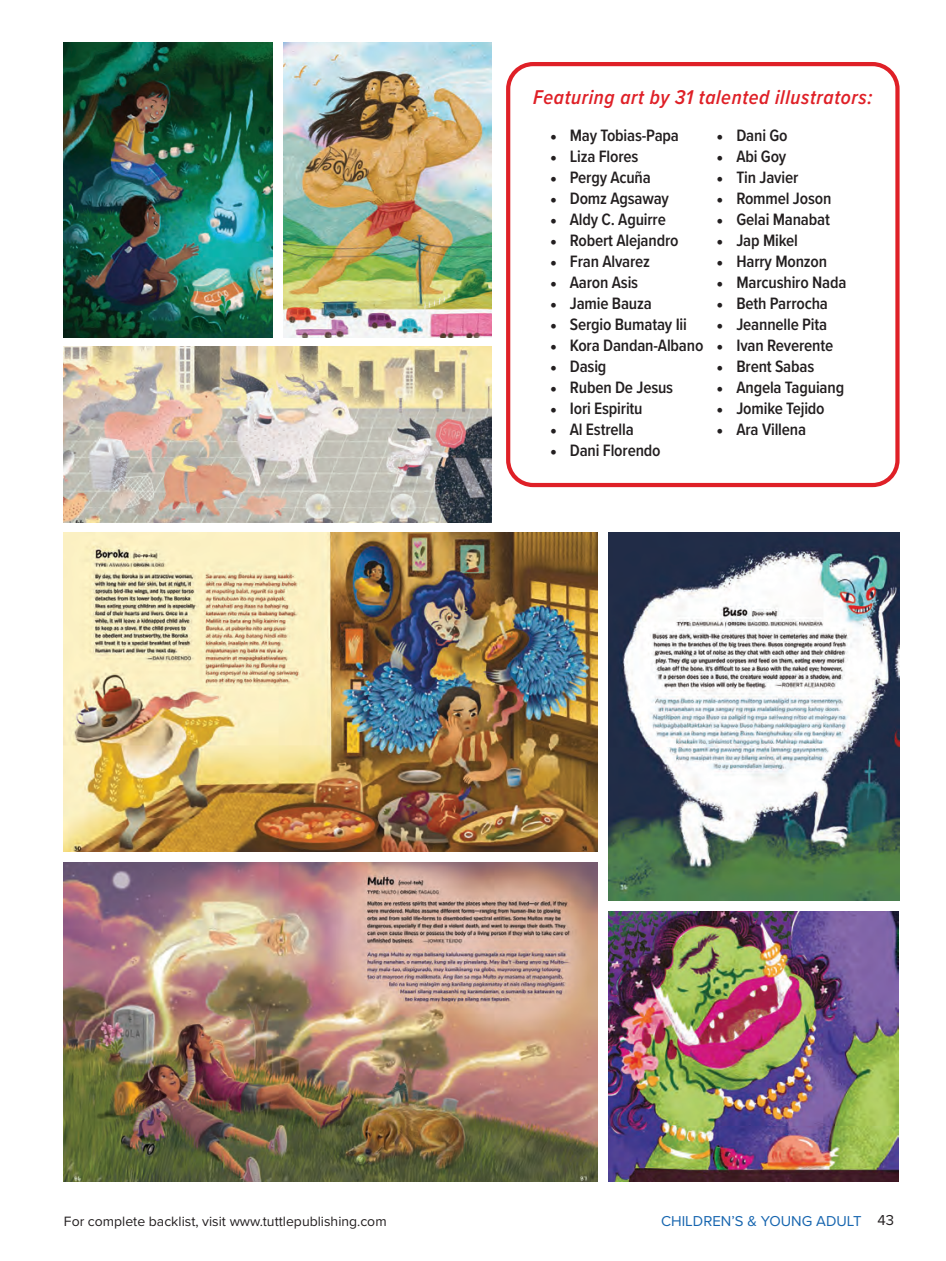
<style>
.page{position:relative;width:946px;height:1261px;background:#fff}
.page>*{position:absolute;margin:0;border:0;box-sizing:border-box;transform-origin:0 0}
.t1{font:italic 600 20.65px "Proxima Nova Cond";letter-spacing:.03em;color:#df2027}
.t2{font:600 17.15px "Proxima Nova Cond";letter-spacing:-.01em;color:#231f20}
.t3{font:14.88px "Proxima Nova";color:#1665af}
.t4{font:14px "Proxima Nova";color:#231f20}
.s1{font-family:"Minion Pro";font-weight:700}
.s2{color:#231f20}
</style>
<div class="page">
<div style="left:506px;top:62px;width:393px;height:425px;border:4px solid #df2027;border-radius:25px"></div>
<img style="left:64px;top:862px;width:533px;height:319px">
<img style="left:64px;top:532px;width:533px;height:319px">
<img style="left:608px;top:532px;width:291px;height:368px">
<img style="left:608px;top:911px;width:290px;height:270px">
<img style="left:64px;top:42px;width:208px;height:296px">
<img style="left:283px;top:42px;width:208px;height:296px">
<img style="left:64px;top:347px;width:427px;height:175px">
<p class="t1" style="left:533px;top:90px;width:340px">Featuring art by 31 talented illustrators:</p>
<p class="t2" style="left:550px;top:129px;width:130px"><span class="s1">•</span> May Tobias-Papa</p>
<p class="t2" style="left:550px;top:150px;width:90px"><span class="s1">•</span> Liza Flores</p>
<p class="t2" style="left:550px;top:171px;width:102px"><span class="s1">•</span> Pergy Acuña</p>
<p class="t2" style="left:550px;top:192px;width:120px"><span class="s1">•</span> Domz Agsaway</p>
<p class="t2" style="left:550px;top:213px;width:117px"><span class="s1">•</span> Aldy C. Aguirre</p>
<p class="t2" style="left:550px;top:234px;width:130px"><span class="s1">•</span> Robert Alejandro</p>
<p class="t2" style="left:550px;top:255px;width:102px"><span class="s1">•</span> Fran Alvarez</p>
<p class="t2" style="left:550px;top:276px;width:90px"><span class="s1">•</span> Aaron Asis</p>
<p class="t2" style="left:550px;top:297px;width:103px"><span class="s1">•</span> Jamie Bauza</p>
<p class="t2" style="left:550px;top:318px;width:138px"><span class="s1">•</span> Sergio Bumatay Iii</p>
<p class="t2" style="left:550px;top:339px;width:155px"><span class="s1">•</span> Kora Dandan-Albano</p>
<p class="t2" style="left:550px;top:360px;width:58px"><span class="s1">•</span> Dasig</p>
<p class="t2" style="left:550px;top:381px;width:125px"><span class="s1">•</span> Ruben De Jesus</p>
<p class="t2" style="left:550px;top:402px;width:94px"><span class="s1">•</span> Iori Espiritu</p>
<p class="t2" style="left:550px;top:423px;width:85px"><span class="s1">•</span> Al Estrella</p>
<p class="t2" style="left:550px;top:444px;width:112px"><span class="s1">•</span> Dani Florendo</p>
<p class="t2" style="left:716px;top:129px;width:73px"><span class="s1">•</span> Dani Go</p>
<p class="t2" style="left:716px;top:150px;width:71px"><span class="s1">•</span> Abi Goy</p>
<p class="t2" style="left:716px;top:171px;width:83px"><span class="s1">•</span> Tin Javier</p>
<p class="t2" style="left:716px;top:192px;width:116px"><span class="s1">•</span> Rommel Joson</p>
<p class="t2" style="left:716px;top:213px;width:115px"><span class="s1">•</span> Gelai Manabat</p>
<p class="t2" style="left:716px;top:234px;width:83px"><span class="s1">•</span> Jap Mikel</p>
<p class="t2" style="left:716px;top:255px;width:112px"><span class="s1">•</span> Harry Monzon</p>
<p class="t2" style="left:716px;top:276px;width:131px"><span class="s1">•</span> Marcushiro Nada</p>
<p class="t2" style="left:716px;top:297px;width:113px"><span class="s1">•</span> Beth Parrocha</p>
<p class="t2" style="left:716px;top:318px;width:112px"><span class="s1">•</span> Jeannelle Pita</p>
<p class="t2" style="left:716px;top:339px;width:118px"><span class="s1">•</span> Ivan Reverente</p>
<p class="t2" style="left:716px;top:360px;width:99px"><span class="s1">•</span> Brent Sabas</p>
<p class="t2" style="left:716px;top:381px;width:129px"><span class="s1">•</span> Angela Taguiang</p>
<p class="t2" style="left:716px;top:402px;width:110px"><span class="s1">•</span> Jomike Tejido</p>
<p class="t2" style="left:716px;top:423px;width:91px"><span class="s1">•</span> Ara Villena</p>
<p class="t4" style="left:64px;top:1212px;width:324px">For complete backlist, visit www.tuttlepublishing.com</p>
<p class="t3" style="left:661px;top:1212px;width:234px">CHILDREN’S &amp; YOUNG ADULT <span class="s2">43</span></p>
</div>
